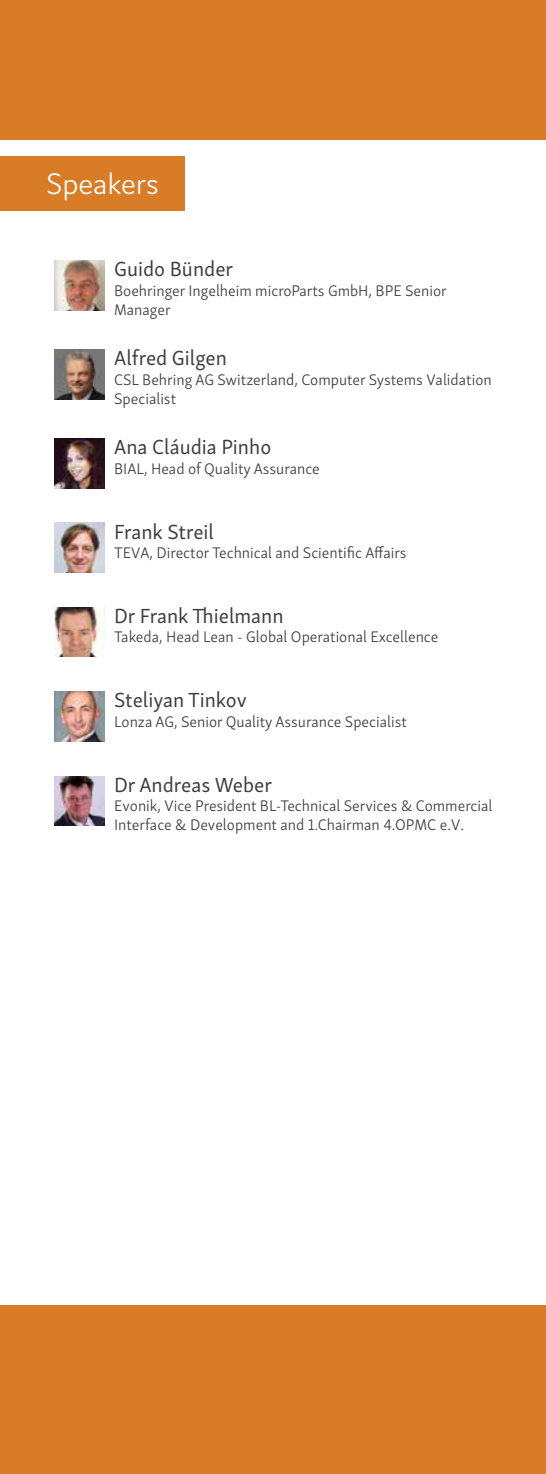
<style>
.page{position:relative;width:546px;height:1474px;background:#fff}
.page>*{position:absolute;margin:0;border:0;box-sizing:border-box;transform-origin:0 0}
.t1{font:300 31.5px "Domus";color:#fff}
.t2{font:21px "Skolar Sans Latn";color:#3e3d40}
.t3{font:300 15.75px/19.2px "Skolar Sans Latn";color:#3e3d40}
</style>
<div class="page">
<div style="left:0;top:0;width:545px;height:139px;background:#d87c27"></div>
<div style="left:0;top:1305px;width:546px;height:168px;background:#d87c27"></div>
<img style="left:55px;top:260px;width:49px;height:50px">
<img style="left:55px;top:349px;width:49px;height:50px">
<img style="left:55px;top:438px;width:49px;height:50px">
<img style="left:55px;top:523px;width:49px;height:49px">
<img style="left:55px;top:607px;width:49px;height:50px">
<img style="left:55px;top:691px;width:49px;height:50px">
<img style="left:55px;top:776px;width:49px;height:49px">
<div style="left:0;top:156px;width:184px;height:55px;background:#d87c27"></div>
<h1 class="t1" style="left:47px;top:166px;width:114px">Speakers</h1>
<h2 class="t2" style="left:114px;top:253px;width:121px">Guido Bünder</h2>
<p class="t3" style="left:114px;top:279px;width:334px">Boehringer Ingelheim microParts GmbH, BPE Senior<br>Manager</p>
<h2 class="t2" style="left:114px;top:342px;width:114px">Alfred Gilgen</h2>
<p class="t3" style="left:114px;top:368px;width:379px">CSL Behring AG Switzerland, Computer Systems Validation<br>Specialist</p>
<h2 class="t2" style="left:114px;top:431px;width:159px">Ana Cláudia Pinho</h2>
<p class="t3" style="left:114px;top:457px;width:207px">BIAL, Head of Quality Assurance</p>
<h2 class="t2" style="left:114px;top:515px;width:101px">Frank Streil</h2>
<p class="t3" style="left:114px;top:542px;width:294px">TEVA, Director Technical and Scientific Affairs</p>
<h2 class="t2" style="left:114px;top:600px;width:171px">Dr Frank Thielmann</h2>
<p class="t3" style="left:114px;top:626px;width:326px">Takeda, Head Lean - Global Operational Excellence</p>
<h2 class="t2" style="left:114px;top:684px;width:134px">Steliyan Tinkov</h2>
<p class="t3" style="left:114px;top:710px;width:294px">Lonza AG, Senior Quality Assurance Specialist</p>
<h2 class="t2" style="left:114px;top:768px;width:159px">Dr Andreas Weber</h2>
<p class="t3" style="left:114px;top:795px;width:380px">Evonik, Vice President BL-Technical Services &amp; Commercial<br>Interface &amp; Development and 1.Chairman 4.OPMC e.V.</p>
</div>
